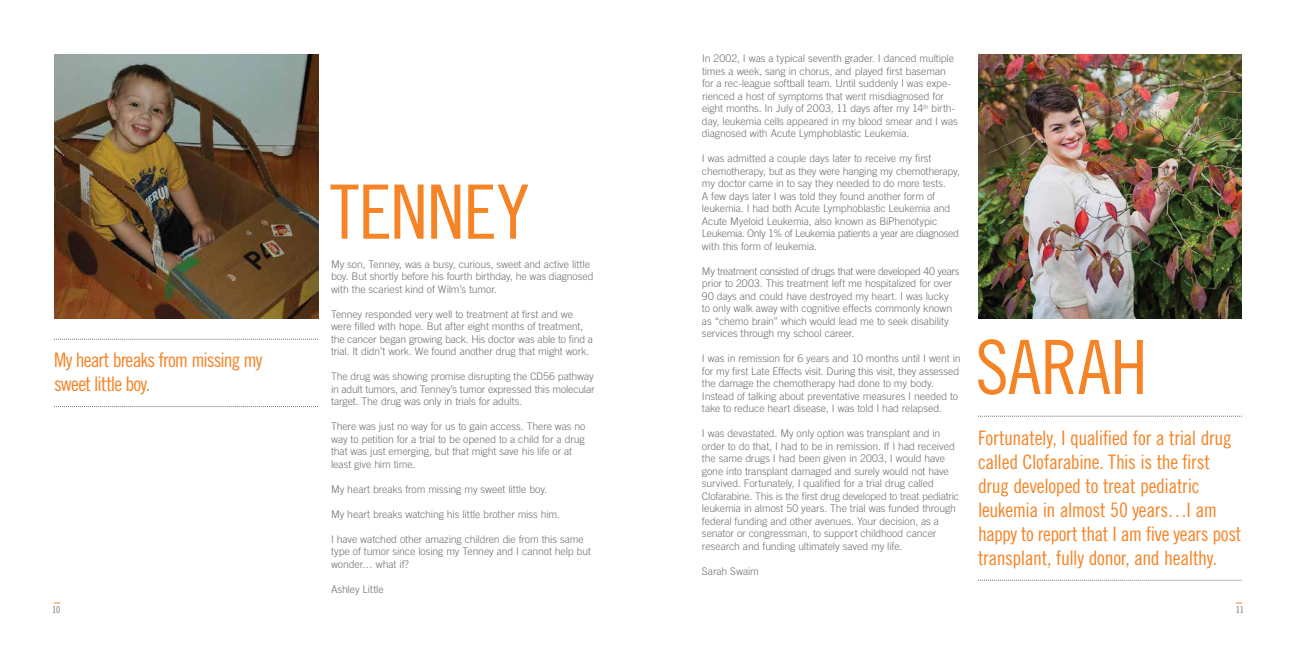
<style>
.page{position:relative;width:1296px;height:648px;background:#fff}
.page>*{position:absolute;margin:0;border:0;box-sizing:border-box;transform-origin:0 0}
.t1{font:75px "Trade Gothic Cond Eighteen";letter-spacing:-.01em;color:#f58427}
.t2{font:20px/24px "Trade Gothic Cond Eighteen";letter-spacing:-.02em;color:#f58427}
.t3{font:20px/24px "Trade Gothic Cond Eighteen";letter-spacing:-.045em;color:#f58427}
.t4{font:300 10.5px/12.5px "Trade Gothic";letter-spacing:-.01em;color:#717073}
.t5{font:9.5px "Trade Gothic Cond Eighteen";color:#717073}
</style>
<div class="page">
<svg style="left:978px;top:416px;width:264px;height:1px"></svg>
<svg style="left:978px;top:580px;width:264px;height:1px"></svg>
<img style="left:978px;top:54px;width:264px;height:264px">
<img style="left:54px;top:54px;width:264px;height:264px">
<svg style="left:54px;top:339px;width:264px;height:1px"></svg>
<svg style="left:54px;top:406px;width:264px;height:1px"></svg>
<h2 class="t3" style="left:54px;top:348px;width:210px">My heart breaks from missing my sweet little boy.</h2>
<h1 class="t1" style="left:330px;top:167px;width:201px">TENNEY</h1>
<p class="t4" style="left:331px;top:258px;width:264px">My son, Tenney, was a busy, curious, sweet and active little boy. But shortly before his fourth birthday, he was diagnosed with the scariest kind of Wilm’s tumor.</p>
<p class="t4" style="left:331px;top:308px;width:264px">Tenney responded very well to treatment at first and we were filled with hope. But after eight months of treatment, the cancer began growing back. His doctor was able to find a trial. It didn’t work. We found another drug that might work.</p>
<p class="t4" style="left:331px;top:370px;width:265px;text-align:justify">The drug was showing promise disrupting the CD56 pathway in adult tumors, and Tenney’s tumor expressed this molecular target. The drug was only in trials for adults.</p>
<p class="t4" style="left:331px;top:420px;width:256px">There was just no way for us to gain access. There was no way to petition for a trial to be opened to a child for a drug that was just emerging, but that might save his life or at least give him time.</p>
<p class="t4" style="left:331px;top:483px;width:218px">My heart breaks from missing my sweet little boy.</p>
<p class="t4" style="left:331px;top:508px;width:231px">My heart breaks watching his little brother miss him.</p>
<p class="t4" style="left:331px;top:533px;width:262px">I have watched other amazing children die from this same type of tumor since losing my Tenney and I cannot help but wonder… what if?</p>
<p class="t4" style="left:331px;top:583px;width:54px">Ashley Little</p>
<p class="t4" style="left:702px;top:52px;width:257px">In 2002, I was a typical seventh grader. I danced multiple times a week, sang in chorus, and played first baseman for a rec-league softball team. Until suddenly I was expe&shy;rienced a host of symptoms that went misdiagnosed for eight months. In July of 2003, 11 days after my 14<sup>th</sup> birth&shy;day, leukemia cells appeared in my blood smear and I was diagnosed with Acute Lymphoblastic Leukemia.</p>
<p class="t4" style="left:702px;top:152px;width:259px">I was admitted a couple days later to receive my first chemotherapy, but as they were hanging my chemotherapy, my doctor came in to say they needed to do more tests.<br>A few days later I was told they found another form of leukemia. I had both Acute Lymphoblastic Leukemia and Acute Myeloid Leukemia, also known as BiPhenotypic Leukemia. Only 1% of Leukemia patients a year are diagnosed with this form of leukemia.</p>
<p class="t4" style="left:702px;top:265px;width:259px">My treatment consisted of drugs that were developed 40 years prior to 2003. This treatment left me hospitalized for over 90 days and could have destroyed my heart. I was lucky<br>to only walk away with cognitive effects commonly known as “chemo brain” which would lead me to seek disability services through my school career.</p>
<p class="t4" style="left:702px;top:352px;width:260px">I was in remission for 6 years and 10 months until I went in for my first Late Effects visit. During this visit, they assessed the damage the chemotherapy had done to my body.<br>Instead of talking about preventative measures I needed to take to reduce heart disease, I was told I had relapsed.</p>
<p class="t4" style="left:702px;top:427px;width:259px">I was devastated. My only option was transplant and in order to do that, I had to be in remission. If I had received the same drugs I had been given in 2003, I would have gone into transplant damaged and surely would not have survived. Fortunately, I qualified for a trial drug called Clofarabine. This is the first drug developed to treat pediatric leukemia in almost 50 years. The trial was funded through federal funding and other avenues. Your decision, as a senator or congressman, to support childhood cancer research and funding ultimately saved my life.</p>
<p class="t4" style="left:702px;top:565px;width:58px">Sarah Swaim</p>
<h1 class="t1" style="left:975px;top:323px;width:174px">SARAH</h1>
<h2 class="t2" style="left:978px;top:426px;width:265px">Fortunately, I qualified for a trial drug called Clofarabine. This is the first drug developed to treat pediatric leukemia in almost 50 years…I am happy to report that I am five years post transplant, fully donor, and healthy.</h2>
<p class="t5" style="left:52px;top:604px;width:10px">10</p>
<p class="t5" style="left:1236px;top:604px;width:10px">11</p>
</div>
